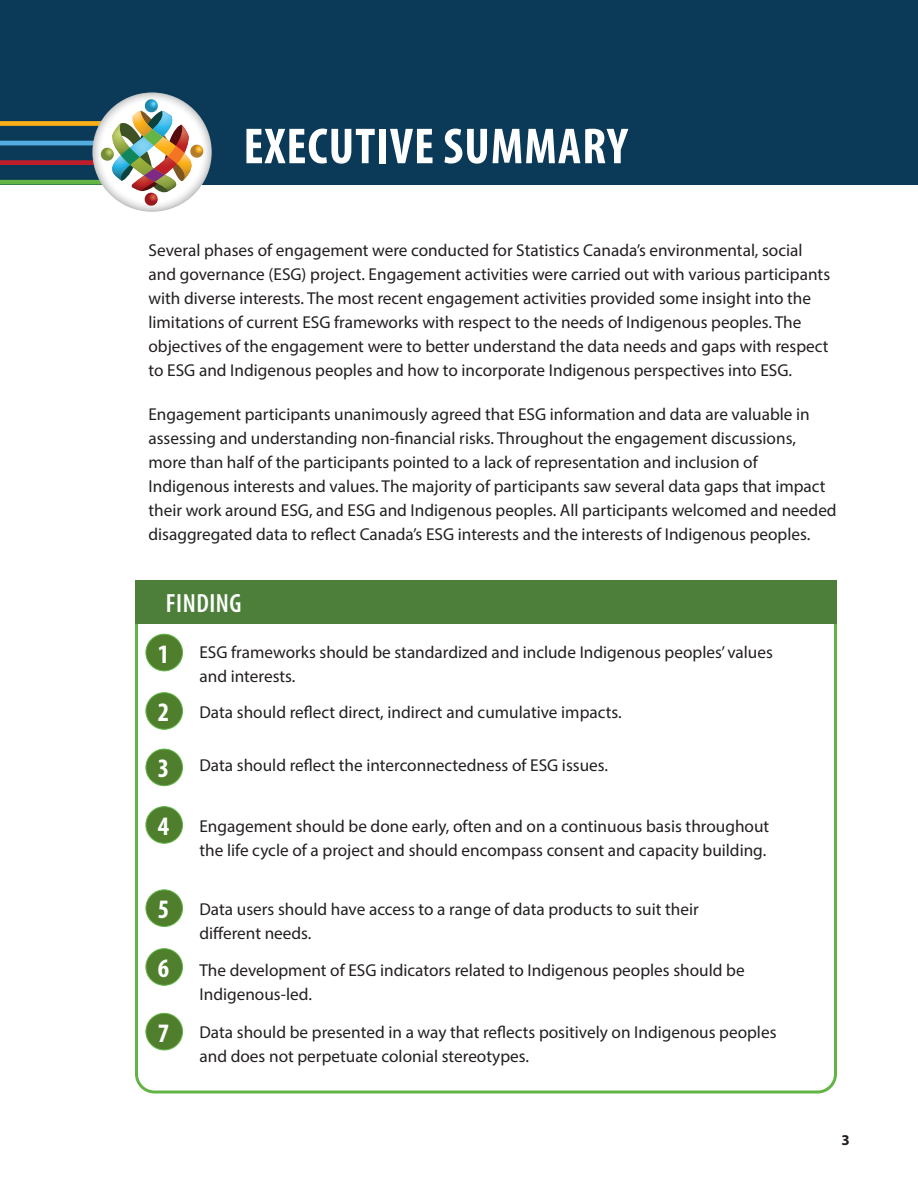
<style>
.page{position:relative;width:918px;height:1188px;background:#fff}
.page>*{position:absolute;margin:0;border:0;box-sizing:border-box;transform-origin:0 0}
.H1_-_Myriad_Pro_Bold{font:700 condensed 51px "Myriad Pro";letter-spacing:.02em;color:#fff}
.H1_-_Myriad_Pro_Bold-2{font:700 condensed 26.7px "Myriad Pro";color:#fff}
.H1_-_Myriad_Pro_Bold-3{font:600 condensed 26.4px "Myriad Pro";letter-spacing:.02em;color:#fff}
.H3_-_Myriad_Pro_-_Re{font:17.25px/24px "Myriad Pro";color:#231f20}
.t1{font:700 15px "Myriad Pro";color:#231f20}
</style>
<div class="page">
<div style="left:0;top:0;width:918px;height:184px;background:#0b3a58"></div>
<div style="left:0;top:160px;width:121px;height:5px;background:#be1d2c"></div>
<div style="left:0;top:180px;width:121px;height:5px;background:#63b645"></div>
<hr style="left:0;top:141px;width:121px;height:4px;background:#53ade1">
<div style="left:0;top:121px;width:121px;height:5px;background:#fbb01a"></div>
<svg style="left:92px;top:93px;width:120px;height:119px"></svg>
<img style="left:100px;top:99px;width:104px;height:108px">
<div style="left:146px;top:634px;width:37px;height:37px;background:#4f7e2d;border-radius:50%"></div>
<div style="left:146px;top:634px;width:37px;height:37px;border:1px solid #62b545;border-radius:50%"></div>
<div style="left:146px;top:693px;width:37px;height:36px;background:#4f7e2d;border-radius:50%"></div>
<div style="left:146px;top:692px;width:37px;height:38px;border:1px solid #62b545;border-radius:50%"></div>
<div style="left:146px;top:749px;width:37px;height:37px;background:#4f7e2d;border-radius:50%"></div>
<div style="left:146px;top:749px;width:37px;height:37px;border:1px solid #62b545;border-radius:50%"></div>
<div style="left:146px;top:807px;width:37px;height:36px;background:#4f7e2d;border-radius:50%"></div>
<div style="left:146px;top:806px;width:37px;height:38px;border:1px solid #62b545;border-radius:50%"></div>
<div style="left:146px;top:890px;width:37px;height:36px;background:#4f7e2d;border-radius:50%"></div>
<div style="left:146px;top:889px;width:37px;height:38px;border:1px solid #62b545;border-radius:50%"></div>
<div style="left:146px;top:949px;width:37px;height:36px;background:#4f7e2d;border-radius:50%"></div>
<div style="left:146px;top:948px;width:37px;height:38px;border:1px solid #62b545;border-radius:50%"></div>
<div style="left:146px;top:1013px;width:37px;height:37px;background:#4f7e2d;border-radius:50%"></div>
<div style="left:146px;top:1013px;width:37px;height:37px;border:1px solid #62b545;border-radius:50%"></div>
<div style="left:135px;top:580px;width:702px;height:44px;background:#4d7e3a"></div>
<p class="H1_-_Myriad_Pro_Bold" style="left:244px;top:114px;width:386px">EXECUTIVE SUMMARY</p>
<p class="H3_-_Myriad_Pro_-_Re" style="left:148px;top:238px;width:683px">Several phases of engagement were conducted for Statistics Canada’s environmental, social and governance (ESG) project. Engagement activities were carried out with various participants with diverse interests. The most recent engagement activities provided some insight into the limitations of current ESG frameworks with respect to the needs of Indigenous peoples. The objectives of the engagement were to better understand the data needs and gaps with respect to ESG and Indigenous peoples and how to incorporate Indigenous perspectives into ESG.</p>
<p class="H3_-_Myriad_Pro_-_Re" style="left:148px;top:402px;width:690px">Engagement participants unanimously agreed that ESG information and data are valuable in assessing and understanding non-financial risks. Throughout the engagement discussions, more than half of the participants pointed to a lack of representation and inclusion of Indigenous interests and values. The majority of participants saw several data gaps that impact their work around ESG, and ESG and Indigenous peoples. All participants welcomed and needed disaggregated data to reflect Canada’s ESG interests and the interests of Indigenous peoples.</p>
<p class="H1_-_Myriad_Pro_Bold-3" style="left:166px;top:587px;width:77px">FINDING</p>
<p class="H1_-_Myriad_Pro_Bold-2" style="left:158px;top:637px;width:13px">1</p>
<p class="H1_-_Myriad_Pro_Bold-2" style="left:158px;top:695px;width:13px">2</p>
<p class="H1_-_Myriad_Pro_Bold-2" style="left:158px;top:752px;width:13px">3</p>
<p class="H1_-_Myriad_Pro_Bold-2" style="left:158px;top:809px;width:13px">4</p>
<p class="H1_-_Myriad_Pro_Bold-2" style="left:158px;top:893px;width:13px">5</p>
<p class="H1_-_Myriad_Pro_Bold-2" style="left:158px;top:951px;width:13px">6</p>
<p class="H1_-_Myriad_Pro_Bold-2" style="left:158px;top:1016px;width:13px">7</p>
<p class="H3_-_Myriad_Pro_-_Re" style="left:200px;top:640px;width:575px">ESG frameworks should be standardized and include Indigenous peoples’ values and interests.</p>
<p class="H3_-_Myriad_Pro_-_Re" style="left:200px;top:699px;width:424px">Data should reflect direct, indirect and cumulative impacts.</p>
<p class="H3_-_Myriad_Pro_-_Re" style="left:200px;top:753px;width:410px">Data should reflect the interconnectedness of ESG issues.</p>
<p class="H3_-_Myriad_Pro_-_Re" style="left:200px;top:813px;width:571px">Engagement should be done early, often and on a continuous basis throughout the life cycle of a project and should encompass consent and capacity building.</p>
<p class="H3_-_Myriad_Pro_-_Re" style="left:200px;top:897px;width:501px">Data users should have access to a range of data products to suit their different needs.</p>
<p class="H3_-_Myriad_Pro_-_Re" style="left:200px;top:957px;width:547px">The development of ESG indicators related to Indigenous peoples should be<br>Indigenous-led.</p>
<p class="H3_-_Myriad_Pro_-_Re" style="left:200px;top:1020px;width:579px">Data should be presented in a way that reflects positively on Indigenous peoples and does not perpetuate colonial stereotypes.</p>
<p class="t1" style="left:842px;top:1130px;width:10px">3</p>
</div>
